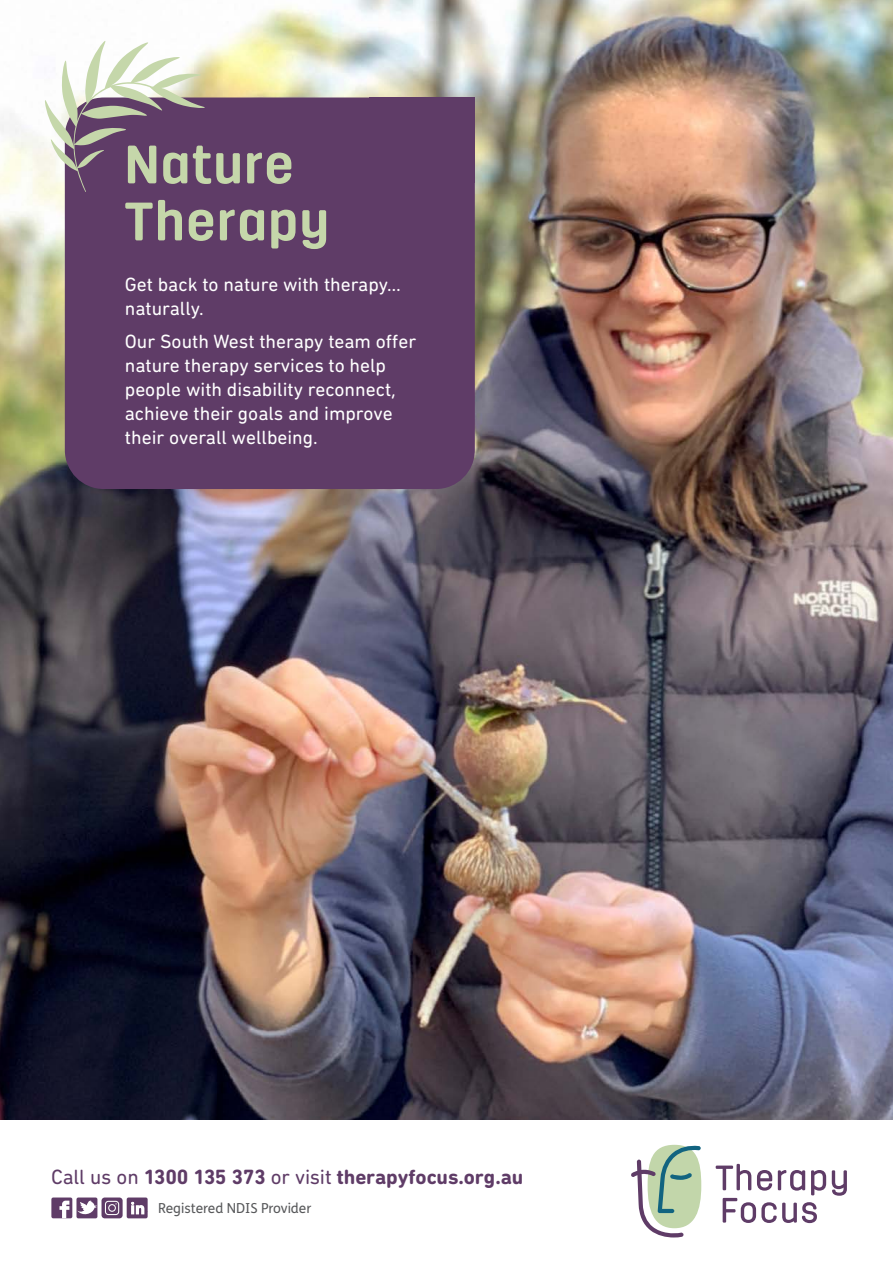
<style>
.page{position:relative;width:893px;height:1263px;background:#fff}
.page>*{position:absolute;margin:0;border:0;box-sizing:border-box;transform-origin:0 0}
.infocus_H1{font:700 54px/57px "Antartida Rounded";letter-spacing:.015em;color:#c5d7aa}
.infocus_P{font:700 21px "DIN Next Rounded LT Pro";letter-spacing:-.005em;color:#5f3c67}
.infocus_P-2{font:19.5px/24px "DIN Next Rounded LT Pro";color:#fff}
.t1{font:13.8px "FS Me Pro";color:#57585a}
.s1{font-weight:400}
</style>
<div class="page">
<img style="left:0;top:0;width:893px;height:1120px">
<div style="left:65px;top:97px;width:410px;height:392px;background:#5f3c67;border-radius:39px"></div>
<svg style="left:44px;top:40px;width:161px;height:152px"></svg>
<div style="left:369px;top:97px;width:106px;height:86px;background:#5f3c67"></div>
<svg style="left:832px;top:1170px;width:15px;height:26px"></svg>
<svg style="left:716px;top:1164px;width:110px;height:59px"></svg>
<svg style="left:631px;top:1145px;width:70px;height:92px"></svg>
<div style="left:76px;top:1197px;width:21px;height:21px;background:#5f3c67;border-radius:2px"></div>
<svg style="left:77px;top:1200px;width:20px;height:15px"></svg>
<svg style="left:102px;top:1197px;width:21px;height:21px"></svg>
<svg style="left:105px;top:1201px;width:14px;height:14px"></svg>
<div style="left:51px;top:1197px;width:21px;height:21px;background:#5f3c67;border-radius:2px"></div>
<svg style="left:59px;top:1200px;width:10px;height:18px"></svg>
<div style="left:127px;top:1197px;width:21px;height:21px;background:#5f3c67;border-radius:2px"></div>
<svg style="left:131px;top:1202px;width:14px;height:13px"></svg>
<p class="infocus_H1" style="left:125px;top:137px;width:206px">Nature<br>Therapy</p>
<p class="infocus_P-2" style="left:125px;top:272px;width:277px">Get back to nature with therapy… naturally.</p>
<p class="infocus_P-2" style="left:125px;top:329px;width:293px">Our South West therapy team offer nature therapy services to help people with disability reconnect, achieve their goals and improve their overall wellbeing.</p>
<p class="infocus_P" style="left:51px;top:1164px;width:474px"><span class="s1">Call us on</span> 1300 135 373 <span class="s1">or visit</span> therapyfocus.org.au</p>
<p class="t1" style="left:158px;top:1198px;width:155px">Registered NDIS Provider</p>
</div>
